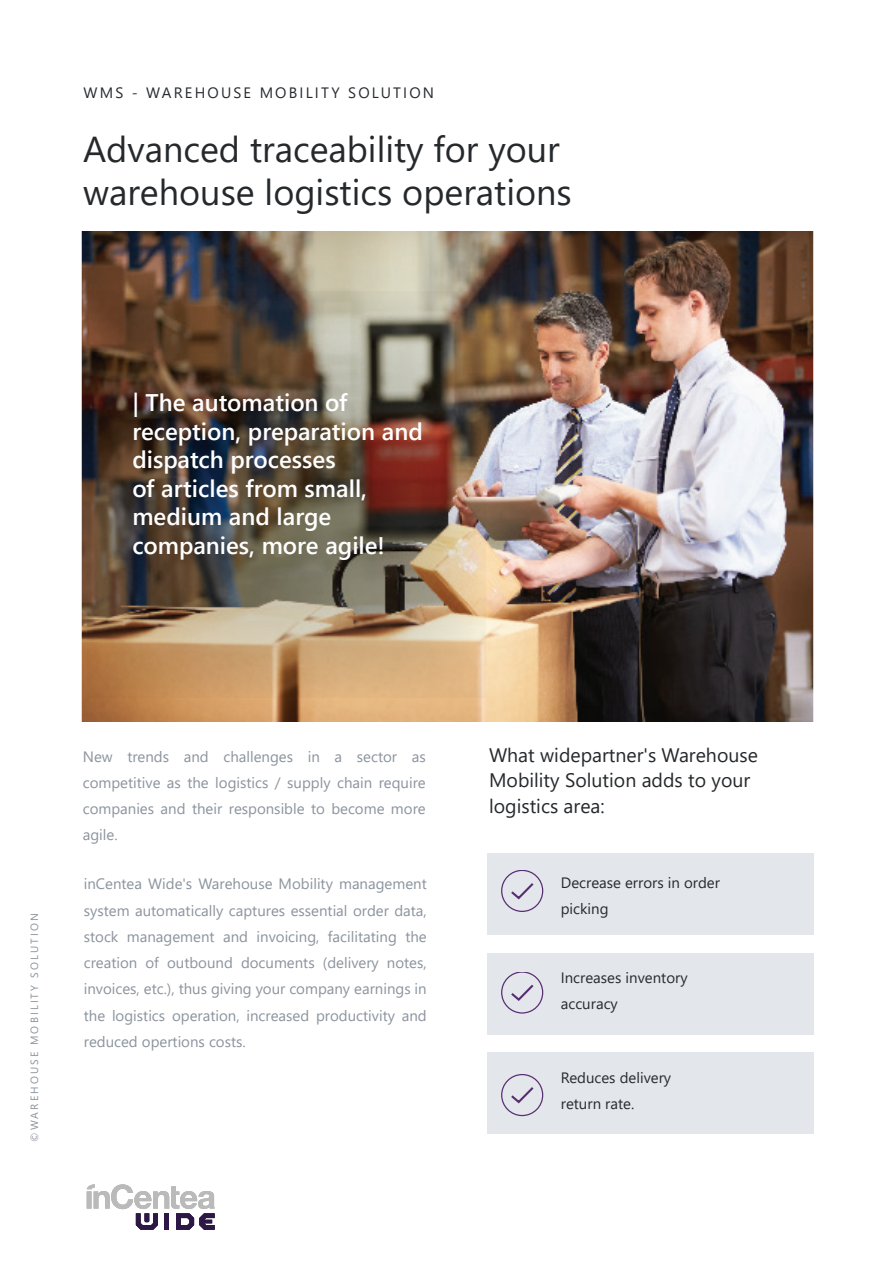
<style>
.page{position:relative;width:893px;height:1263px;background:#fff}
.page>*{position:absolute;margin:0;border:0;box-sizing:border-box;transform-origin:0 0}
.t1{font:36px/43.2px "Segoe UI";color:#25292c}
.t2{font:600 24px/28.5px "Segoe UI";color:#fff}
.t3{font:19.5px/25.5px "Segoe UI";color:#25292c}
.t4{font:15px/26.2px "Segoe UI";color:#8b939d;text-align:justify}
.t5{font:15px/26.2px "Segoe UI";color:#262a2e}
.t6{font:15px "Segoe UI";letter-spacing:.145em;color:#262a2e}
.t7{font:10.5px "Segoe UI";letter-spacing:.2em;color:#8b939d}
</style>
<div class="page">
<div style="left:487px;top:853px;width:326px;height:81px;background:#e3e7ec"></div>
<div style="left:487px;top:953px;width:326px;height:81px;background:#e3e7ec"></div>
<div style="left:487px;top:1052px;width:326px;height:81px;background:#e3e7ec"></div>
<div style="left:501px;top:870px;width:42px;height:42px;border:1px solid #65327b;border-radius:20px"></div>
<div style="left:501px;top:971px;width:42px;height:42px;border:1px solid #65327b;border-radius:20px"></div>
<div style="left:501px;top:1074px;width:42px;height:42px;border:1px solid #65327b;border-radius:20px"></div>
<svg style="left:511px;top:1087px;width:22px;height:16px"></svg>
<svg style="left:511px;top:985px;width:22px;height:16px"></svg>
<svg style="left:511px;top:883px;width:22px;height:16px"></svg>
<img style="left:81px;top:232px;width:733px;height:489px">
<img style="left:87px;top:292px;width:399px;height:406px">
<svg style="left:87px;top:1184px;width:128px;height:46px"></svg>
<hr style="left:165px;top:1213px;width:4px;height:17px;background:#2c1745">
<p class="t6" style="left:84px;top:78px;width:352px">WMS - WAREHOUSE MOBILITY SOLUTION</p>
<h1 class="t1" style="left:83px;top:124px;width:490px">Advanced traceability for your warehouse logistics operations</h1>
<h2 class="t2" style="left:132px;top:387px;width:292px">| The automation of reception, preparation and dispatch processes<br>of articles from small, medium and large companies, more agile!</h2>
<p class="t7" style="left:24px;top:1141px;width:229px;rotate:-90deg">©WAREHOUSE MOBILITY SOLUTION</p>
<p class="t4" style="left:83px;top:742px;width:344px">New trends and challenges in a sector as competitive as the logistics / supply chain require companies and their responsible to become more agile.</p>
<p class="t4" style="left:84px;top:869px;width:344px">inCentea Wide's Warehouse Mobility management system automatically captures essential order data, stock management and invoicing, facilitating the creation of outbound documents (delivery notes, invoices, etc.), thus giving your company earnings in the logistics operation, increased productivity and reduced opertions costs.</p>
<h3 class="t3" style="left:489px;top:740px;width:270px">What widepartner's Warehouse<br>Mobility Solution adds to your logistics area:</h3>
<p class="t5" style="left:561px;top:868px;width:161px">Decrease errors in order picking</p>
<p class="t5" style="left:561px;top:963px;width:128px">Increases inventory accuracy</p>
<p class="t5" style="left:561px;top:1063px;width:112px">Reduces delivery return rate.</p>
</div>
